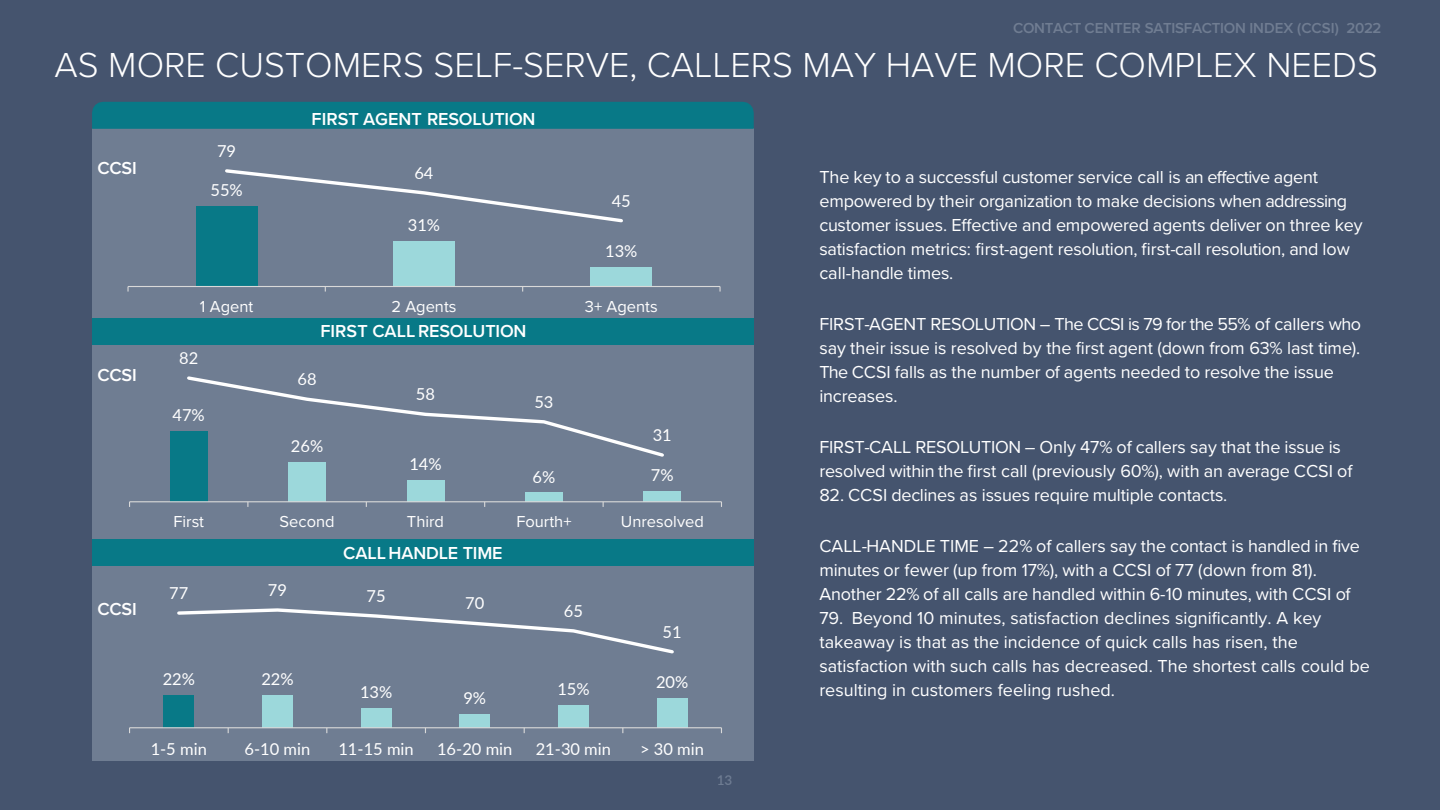
<style>
.page{position:relative;width:1440px;height:810px;background:#45546e}
.page>*{position:absolute;margin:0;border:0;box-sizing:border-box;transform-origin:0 0}
.t1{font:300 36px "Proxima Nova";color:#fff}
.t2{font:18px/24px "Proxima Nova";letter-spacing:-.01em;color:#fff}
.t3{font:600 18px "Proxima Nova";letter-spacing:-.01em;color:#fff}
.t4{font:16.5px "Lato";color:#fff}
.t5{font:16.5px "Proxima Nova";color:#fff}
.t6{font:600 15px "Proxima Nova";letter-spacing:-.015em;color:#707d92}
.t7{font:600 13.5px "Lato";color:#6e7c92}
</style>
<div class="page">
<div style="left:92px;top:566px;width:662px;height:195px;background:#6f7d92"></div>
<div style="left:92px;top:345px;width:662px;height:195px;background:#6f7d92"></div>
<div style="left:92px;top:129px;width:662px;height:189px;background:#6f7d92"></div>
<div style="left:92px;top:318px;width:662px;height:27px;background:#087987"></div>
<div style="left:92px;top:539px;width:662px;height:27px;background:#087987"></div>
<div style="left:92px;top:102px;width:662px;height:27px;background:#087987"></div>
<div style="left:196px;top:206px;width:62px;height:80px;background:#087987"></div>
<div style="left:393px;top:241px;width:62px;height:45px;background:#9cd8db"></div>
<div style="left:590px;top:267px;width:62px;height:19px;background:#9cd8db"></div>
<hr style="left:128px;top:286px;width:592px;height:1px;background:#d9d9d9">
<svg style="left:225px;top:169px;width:398px;height:54px"></svg>
<div style="left:170px;top:431px;width:37px;height:71px;background:#087987"></div>
<div style="left:289px;top:463px;width:37px;height:39px;background:#9cd8db"></div>
<div style="left:407px;top:481px;width:37px;height:21px;background:#9cd8db"></div>
<div style="left:525px;top:493px;width:37px;height:9px;background:#9cd8db"></div>
<div style="left:644px;top:491px;width:37px;height:11px;background:#9cd8db"></div>
<hr style="left:130px;top:501px;width:591px;height:1px;background:#d9d9d9">
<svg style="left:187px;top:376px;width:477px;height:83px"></svg>
<div style="left:163px;top:695px;width:31px;height:33px;background:#087987"></div>
<div style="left:262px;top:695px;width:31px;height:33px;background:#9cd8db"></div>
<div style="left:361px;top:708px;width:31px;height:20px;background:#9cd8db"></div>
<div style="left:459px;top:714px;width:31px;height:14px;background:#9cd8db"></div>
<div style="left:558px;top:705px;width:31px;height:23px;background:#9cd8db"></div>
<div style="left:657px;top:698px;width:31px;height:30px;background:#9cd8db"></div>
<hr style="left:130px;top:727px;width:591px;height:1px;background:#d9d9d9">
<svg style="left:177px;top:608px;width:497px;height:46px"></svg>
<p class="t6" style="left:1013px;top:17px;width:370px">CONTACT CENTER SATISFACTION INDEX (CCSI) 2022</p>
<h2 class="t1" style="left:55px;top:38px;width:1325px">AS MORE CUSTOMERS SELF-SERVE, CALLERS MAY HAVE MORE COMPLEX NEEDS</h2>
<p class="t3" style="left:312px;top:105px;width:225px">FIRST AGENT RESOLUTION</p>
<p class="t4" style="left:217px;top:139px;width:21px">79</p>
<p class="t3" style="left:98px;top:154px;width:41px">CCSI</p>
<p class="t4" style="left:414px;top:161px;width:21px">64</p>
<p class="t4" style="left:211px;top:178px;width:34px">55%</p>
<p class="t4" style="left:612px;top:189px;width:21px">45</p>
<p class="t4" style="left:408px;top:213px;width:34px">31%</p>
<p class="t4" style="left:605px;top:239px;width:34px">13%</p>
<p class="t5" style="left:200px;top:294px;width:55px">1 Agent</p>
<p class="t5" style="left:391px;top:294px;width:67px">2 Agents</p>
<p class="t5" style="left:585px;top:294px;width:74px">3+ Agents</p>
<p class="t3" style="left:321px;top:318px;width:208px">FIRST CALLRESOLUTION</p>
<p class="t4" style="left:179px;top:346px;width:21px">82</p>
<p class="t3" style="left:98px;top:362px;width:41px">CCSI</p>
<p class="t4" style="left:298px;top:367px;width:21px">68</p>
<p class="t4" style="left:173px;top:403px;width:34px">47%</p>
<p class="t4" style="left:416px;top:382px;width:21px">58</p>
<p class="t4" style="left:534px;top:390px;width:21px">53</p>
<p class="t4" style="left:291px;top:435px;width:34px">26%</p>
<p class="t4" style="left:653px;top:423px;width:21px">31</p>
<p class="t4" style="left:409px;top:453px;width:34px">14%</p>
<p class="t4" style="left:533px;top:465px;width:24px">6%</p>
<p class="t4" style="left:651px;top:463px;width:24px">7%</p>
<p class="t5" style="left:173px;top:509px;width:32px">First</p>
<p class="t5" style="left:280px;top:509px;width:57px">Second</p>
<p class="t5" style="left:407px;top:509px;width:39px">Third</p>
<p class="t5" style="left:516px;top:509px;width:57px">Fourth+</p>
<p class="t5" style="left:621px;top:509px;width:85px">Unresolved</p>
<p class="t3" style="left:343px;top:539px;width:161px">CALLHANDLE TIME</p>
<p class="t3" style="left:98px;top:596px;width:41px">CCSI</p>
<p class="t4" style="left:169px;top:581px;width:21px">77</p>
<p class="t4" style="left:268px;top:578px;width:21px">79</p>
<p class="t4" style="left:367px;top:584px;width:21px">75</p>
<p class="t4" style="left:465px;top:592px;width:21px">70</p>
<p class="t4" style="left:564px;top:599px;width:21px">65</p>
<p class="t4" style="left:663px;top:620px;width:21px">51</p>
<p class="t4" style="left:163px;top:667px;width:34px">22%</p>
<p class="t4" style="left:261px;top:667px;width:34px">22%</p>
<p class="t4" style="left:360px;top:680px;width:34px">13%</p>
<p class="t4" style="left:463px;top:686px;width:24px">9%</p>
<p class="t4" style="left:557px;top:677px;width:34px">15%</p>
<p class="t4" style="left:656px;top:670px;width:34px">20%</p>
<p class="t2" style="left:819px;top:164px;width:545px">The key to a successful customer service call is an effective agent empowered by their organization to make decisions when addressing customer issues. Effective and empowered agents deliver on three key satisfaction metrics: first-agent resolution, first-call resolution, and low call-handle times.</p>
<p class="t2" style="left:819px;top:311px;width:543px">FIRST-AGENT RESOLUTION – The CCSI is 79 for the 55% of callers who say their issue is resolved by the first agent (down from 63% last time).<br>The CCSI falls as the number of agents needed to resolve the issue increases.</p>
<p class="t2" style="left:819px;top:434px;width:535px">FIRST-CALL RESOLUTION – Only 47% of callers say that the issue is resolved within the first call (previously 60%), with an average CCSI of</p>
<p class="t2" style="left:819px;top:482px;width:410px">82. CCSI declines as issues require multiple contacts.</p>
<p class="t2" style="left:819px;top:533px;width:542px">CALL-HANDLE TIME – 22% of callers say the contact is handled in five minutes or fewer (up from 17%), with a CCSI of 77 (down from 81).<br>Another 22% of all calls are handled within 6-10 minutes, with CCSI of</p>
<p class="t2" style="left:819px;top:605px;width:552px">79. Beyond 10 minutes, satisfaction declines significantly. A key takeaway is that as the incidence of quick calls has risen, the satisfaction with such calls has decreased. The shortest calls could be resulting in customers feeling rushed.</p>
<p class="t4" style="left:151px;top:737px;width:58px">1-5 min</p>
<p class="t4" style="left:245px;top:737px;width:67px">6-10 min</p>
<p class="t4" style="left:338px;top:737px;width:77px">11-15 min</p>
<p class="t4" style="left:437px;top:737px;width:77px">16-20 min</p>
<p class="t4" style="left:536px;top:737px;width:77px">21-30 min</p>
<p class="t4" style="left:640px;top:737px;width:65px">&gt; 30 min</p>
<p class="t7" style="left:717px;top:770px;width:17px">13</p>
</div>
